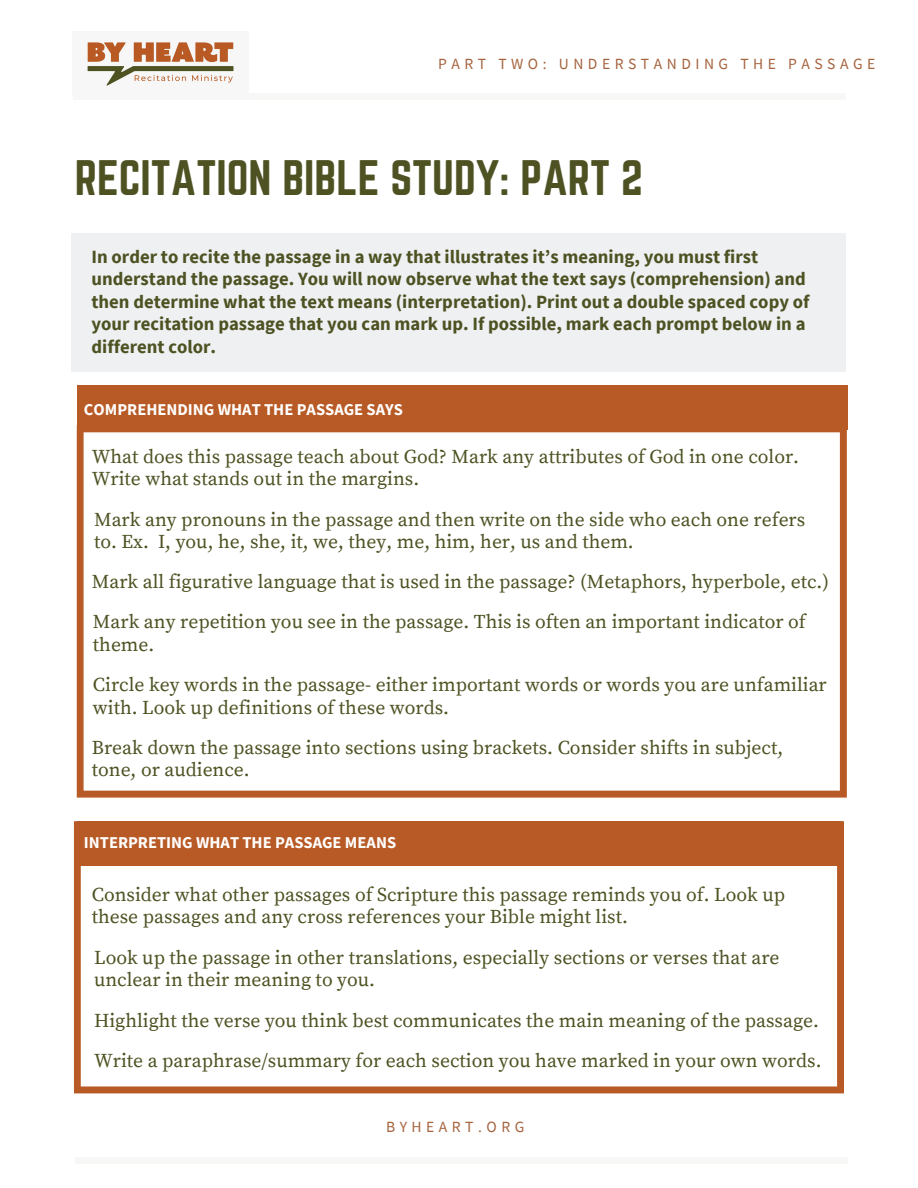
<style>
.page{position:relative;width:918px;height:1188px;background:#fff}
.page>*{position:absolute;margin:0;border:0;box-sizing:border-box;transform-origin:0 0}
.t1{font:43.65px "Norwester";color:#4e5222}
.t2{font:19.5px/22.5px "Source Serif Pro";color:#4e5222}
.t3{font:700 18.75px/22.5px "Source Sans Pro";color:#4e5222}
.t4{font:700 16.5px "Source Sans Pro";color:#fff}
.t5{font:15.6px "Source Sans Pro";letter-spacing:.29em;color:#a5633e}
</style>
<div class="page">
<div style="left:75px;top:1157px;width:773px;height:7px;background:#f7f7f6"></div>
<svg style="left:74px;top:821px;width:770px;height:272px"></svg>
<div style="left:77px;top:821px;width:765px;height:45px;background:#b85a25"></div>
<svg style="left:77px;top:430px;width:770px;height:368px"></svg>
<div style="left:73px;top:93px;width:773px;height:7px;background:#f7f7f6"></div>
<img style="left:87px;top:42px;width:147px;height:44px">
<div style="left:72px;top:233px;width:774px;height:139px;background:#eef0f2"></div>
<div style="left:77px;top:385px;width:770px;height:45px;background:#b85a25"></div>
<p class="t5" style="left:438px;top:53px;width:439px">PART TWO: UNDERSTANDING THE PASSAGE</p>
<p class="t1" style="left:75px;top:151px;width:570px">RECITATION BIBLE STUDY: PART 2</p>
<p class="t3" style="left:92px;top:245px;width:720px">In order to recite the passage in a way that illustrates it’s meaning, you must first understand the passage. You will now observe what the text says (comprehension) and then determine what the text means (interpretation). Print out a double spaced copy of your recitation passage that you can mark up. If possible, mark each prompt below in a different color.</p>
<p class="t4" style="left:84px;top:399px;width:321px">COMPREHENDING WHAT THE PASSAGE SAYS</p>
<p class="t2" style="left:92px;top:446px;width:709px">What does this passage teach about God? Mark any attributes of God in one color.<br>Write what stands out in the margins.</p>
<p class="t2" style="left:94px;top:509px;width:713px">Mark any pronouns in the passage and then write on the side who each one refers to. Ex. I, you, he, she, it, we, they, me, him, her, us and them.</p>
<p class="t2" style="left:92px;top:572px;width:739px">Mark all figurative language that is used in the passage? (Metaphors, hyperbole, etc.)</p>
<p class="t2" style="left:93px;top:611px;width:714px">Mark any repetition you see in the passage. This is often an important indicator of theme.</p>
<p class="t2" style="left:93px;top:674px;width:735px">Circle key words in the passage- either important words or words you are unfamiliar with. Look up definitions of these words.</p>
<p class="t2" style="left:92px;top:737px;width:693px">Break down the passage into sections using brackets. Consider shifts in subject, tone, or audience.</p>
<p class="t4" style="left:84px;top:832px;width:314px">INTERPRETING WHAT THE PASSAGE MEANS</p>
<p class="t2" style="left:92px;top:884px;width:695px">Consider what other passages of Scripture this passage reminds you of. Look up these passages and any cross references your Bible might list.</p>
<p class="t2" style="left:94px;top:947px;width:687px">Look up the passage in other translations, especially sections or verses that are unclear in their meaning to you.</p>
<p class="t2" style="left:94px;top:1010px;width:726px">Highlight the verse you think best communicates the main meaning of the passage.</p>
<p class="t2" style="left:94px;top:1050px;width:729px">Write a paraphrase/summary for each section you have marked in your own words.</p>
<p class="t5" style="left:386px;top:1117px;width:140px">BYHEART.ORG</p>
</div>
